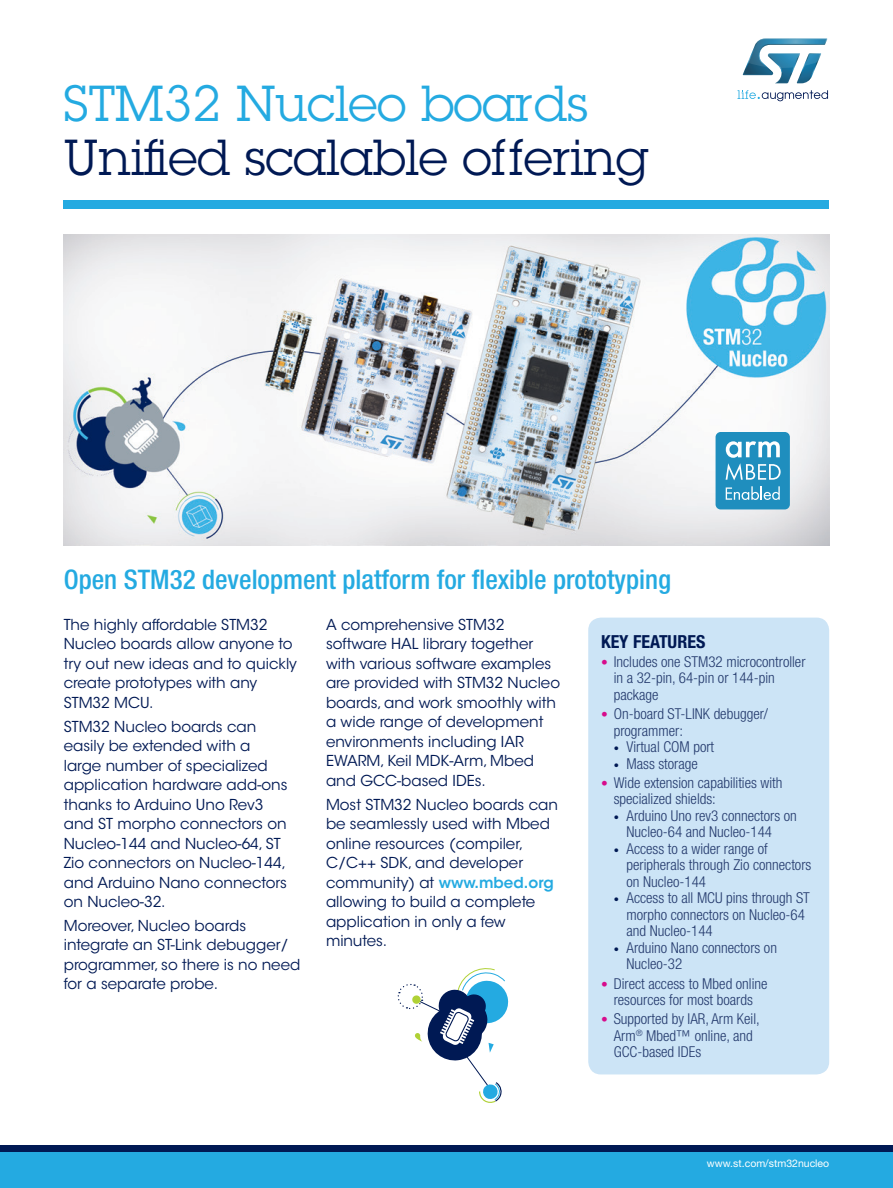
<style>
.page{position:relative;width:893px;height:1188px;background:#fff}
.page>*{position:absolute;margin:0;border:0;box-sizing:border-box;transform-origin:0 0}
.TITLE1{font:49.5px "Lubalin Graph Std";color:#001954}
.TITLE1-2{font:49.5px "Lubalin Graph Std";color:#24aae1}
.SUBTITLE{font:500 condensed 27px "Helvetica Neue LT Std";color:#24aae1}
.CROSS_HEADING{font:700 condensed 18px "Helvetica Neue LT Std";color:#001954}
.INTRODUCTION{font:15px/19.5px "ITC Avant Garde Std";color:#001954}
.t1{font:300 condensed 15px/16.5px "Helvetica Neue LT Std";color:#23396c}
.t2{font:10.5px "Helvetica Neue LT Std";color:#fff}
.s1{font-weight:600;color:#24aae1}
.s2{font-size:13.5px;color:#d70c8c}
.s3{font-size:10.5px;color:#001954}
</style>
<div class="page">
<img style="left:64px;top:235px;width:765px;height:310px">
<div style="left:716px;top:432px;width:74px;height:77px;background:#1f8ebe;border-radius:5px"></div>
<svg style="left:726px;top:441px;width:55px;height:39px"></svg>
<svg style="left:726px;top:486px;width:54px;height:14px"></svg>
<div style="left:0;top:1145px;width:893px;height:43px;background:#24aae1"></div>
<div style="left:0;top:1145px;width:893px;height:7px;background:#001954"></div>
<div style="left:64px;top:200px;width:765px;height:9px;background:#24aae1"></div>
<svg style="left:737px;top:90px;width:91px;height:11px"></svg>
<svg style="left:742px;top:38px;width:86px;height:46px"></svg>
<div style="left:588px;top:618px;width:241px;height:456px;background:#cce4f6;border-radius:13px"></div>
<svg style="left:397px;top:968px;width:112px;height:135px"></svg>
<p class="TITLE1-2" style="left:64px;top:72px;width:526px">STM32 Nucleo boards</p>
<p class="TITLE1" style="left:64px;top:126px;width:586px">Unified scalable offering</p>
<p class="SUBTITLE" style="left:64px;top:563px;width:609px">Open STM32 development platform for flexible prototyping</p>
<p class="INTRODUCTION" style="left:64px;top:615px;width:235px">The highly affordable STM32<br>Nucleo boards allow anyone to try out new ideas and to quickly create prototypes with any<br>STM32 MCU.</p>
<p class="INTRODUCTION" style="left:64px;top:717px;width:225px">STM32 Nucleo boards can easily be extended with a large number of specialized application hardware add‑ons thanks to Arduino Uno Rev3 and ST morpho connectors on<br>Nucleo-144 and Nucleo-64, ST<br>Zio connectors on Nucleo-144, and Arduino Nano connectors on Nucleo-32.</p>
<p class="INTRODUCTION" style="left:64px;top:916px;width:238px">Moreover, Nucleo boards integrate an ST-Link debugger/ programmer, so there is no need for a separate probe.</p>
<p class="INTRODUCTION" style="left:326px;top:615px;width:236px">A comprehensive STM32 software HAL library together with various software examples are provided with STM32 Nucleo boards, and work smoothly with a wide range of development environments including IAR<br>EWARM, Keil MDK-Arm, Mbed and GCC-based IDEs.</p>
<p class="INTRODUCTION" style="left:326px;top:795px;width:233px">Most STM32 Nucleo boards can be seamlessly used with Mbed online resources (compiler,<br>C/C++ SDK, and developer community) at <span class="s1">www.mbed.org </span>allowing to build a complete application in only a few minutes.</p>
<p class="CROSS_HEADING" style="left:601px;top:630px;width:106px">KEY FEATURES</p>
<p class="t1" style="left:614px;top:653px;width:193px;text-indent:-13px"><span class="s2">•</span> Includes one STM32 microcontroller in a 32-pin, 64-pin or 144-pin package</p>
<p class="t1" style="left:614px;top:705px;width:156px;text-indent:-13px"><span class="s2">•</span> On-board ST-LINK debugger/ programmer:</p>
<p class="t1" style="left:614px;top:738px;width:102px"><span class="s3">•</span> Virtual COM port</p>
<p class="t1" style="left:614px;top:755px;width:86px"><span class="s3">•</span> Mass storage</p>
<p class="t1" style="left:614px;top:774px;width:170px;text-indent:-13px"><span class="s2">•</span> Wide extension capabilities with specialized shields:</p>
<p class="t1" style="left:626px;top:807px;width:172px;text-indent:-13px"><span class="s3">•</span> Arduino Uno rev3 connectors on<br>Nucleo-64 and Nucleo-144</p>
<p class="t1" style="left:626px;top:840px;width:186px;text-indent:-13px"><span class="s3">•</span> Access to a wider range of peripherals through Zio connectors on Nucleo-144</p>
<p class="t1" style="left:626px;top:890px;width:185px;text-indent:-13px"><span class="s3">•</span> Access to all MCU pins through ST morpho connectors on Nucleo-64 and Nucleo-144</p>
<p class="t1" style="left:626px;top:939px;width:152px;text-indent:-13px"><span class="s3">•</span> Arduino Nano connectors on<br>Nucleo-32</p>
<p class="t1" style="left:601px;top:975px;width:168px;text-align:center"><span class="s2">•</span> Direct access to Mbed online resources for most boards</p>
<p class="t1" style="left:614px;top:1011px;width:147px;text-indent:-13px"><span class="s2">•</span> Supported by IAR, Arm Keil,<br>Arm<sup>®</sup> Mbed™ online, and<br>GCC‑based IDEs</p>
<p class="t2" style="left:707px;top:1157px;width:124px">www.st.com/stm32nucleo</p>
</div>
